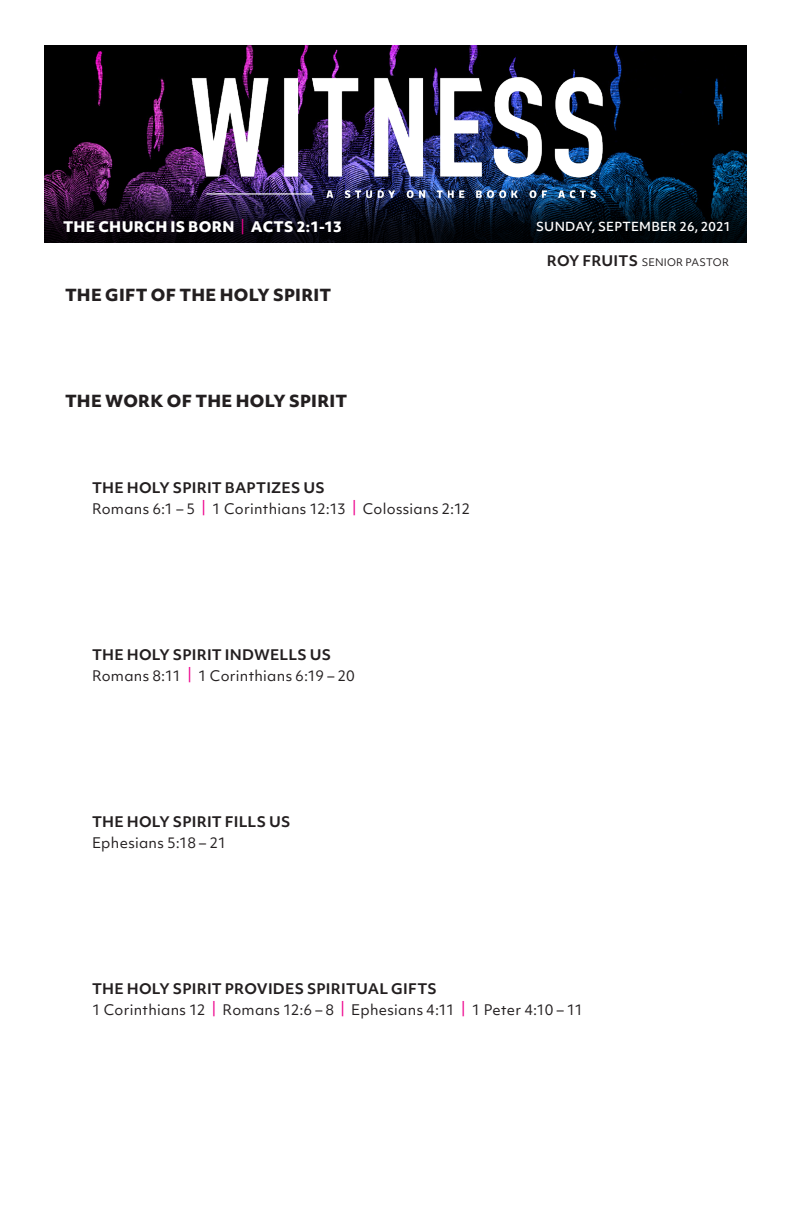
<style>
.page{position:relative;width:792px;height:1224px;background:#fff}
.page>*{position:absolute;margin:0;border:0;box-sizing:border-box;transform-origin:0 0}
.Sub-points{font:800 16px "Objektiv Mk 1";letter-spacing:.02em;color:#231f20}
.Sub-points-2{font:14px "Objektiv Mk 1";letter-spacing:.02em;color:#231f20}
.Sub-points-3{font:700 14px "Objektiv Mk 1";letter-spacing:.01em;color:#231f20}
.Subtitle_-_Pastor_sc{font:800 14px "Objektiv Mk 1";letter-spacing:.02em;color:#fff}
.t1{font:500 12px "Objektiv Mk 1";letter-spacing:.01em;color:#fff}
.Subtitle_-_Pastor_sc-2{font:10px "Objektiv Mk 1";letter-spacing:.015em;color:#231f20}
.s1{font-weight:400;color:#ed028c}
.s2{color:#ed028c}
.s3{font-weight:700;font-size:14px}
</style>
<div class="page">
<div style="left:45px;top:45px;width:702px;height:93px;background:#000"></div>
<svg style="left:45px;top:138px;width:702px;height:104px;background:#0d0d1d"></svg>
<img style="left:178px;top:70px;width:440px;height:137px">
<p class="Subtitle_-_Pastor_sc" style="left:63px;top:217px;width:280px">THE CHURCH IS BORN <span class="s1">|</span> ACTS 2:1-13</p>
<p class="t1" style="left:536px;top:218px;width:196px">SUNDAY, SEPTEMBER 26, 2021</p>
<p class="Sub-points" style="left:65px;top:283px;width:268px">THE GIFT OF THE HOLY SPIRIT</p>
<p class="Sub-points" style="left:65px;top:389px;width:284px">THE WORK OF THE HOLY SPIRIT</p>
<p class="Sub-points-3" style="left:92px;top:478px;width:234px">THE HOLY SPIRIT BAPTIZES US</p>
<p class="Sub-points-2" style="left:92px;top:499px;width:380px">Romans 6:1 – 5 <span class="s2">|</span> 1 Corinthians 12:13 <span class="s2">|</span> Colossians 2:12</p>
<p class="Sub-points-3" style="left:92px;top:645px;width:241px">THE HOLY SPIRIT INDWELLS US</p>
<p class="Sub-points-2" style="left:92px;top:666px;width:264px">Romans 8:11 <span class="s2">|</span> 1 Corinthians 6:19 – 20</p>
<p class="Sub-points-3" style="left:92px;top:812px;width:200px">THE HOLY SPIRIT FILLS US</p>
<p class="Sub-points-2" style="left:92px;top:833px;width:136px">Ephesians 5:18 – 21</p>
<p class="Subtitle_-_Pastor_sc-2" style="left:547px;top:255px;width:184px"><span class="s3">ROY FRUITS</span> SENIOR PASTOR</p>
<p class="Sub-points-3" style="left:92px;top:979px;width:346px">THE HOLY SPIRIT PROVIDES SPIRITUAL GIFTS</p>
<p class="Sub-points-2" style="left:92px;top:1000px;width:493px">1 Corinthians 12 <span class="s2">|</span> Romans 12:6 – 8 <span class="s2">|</span> Ephesians 4:11 <span class="s2">|</span> 1 Peter 4:10 – 11</p>
</div>
